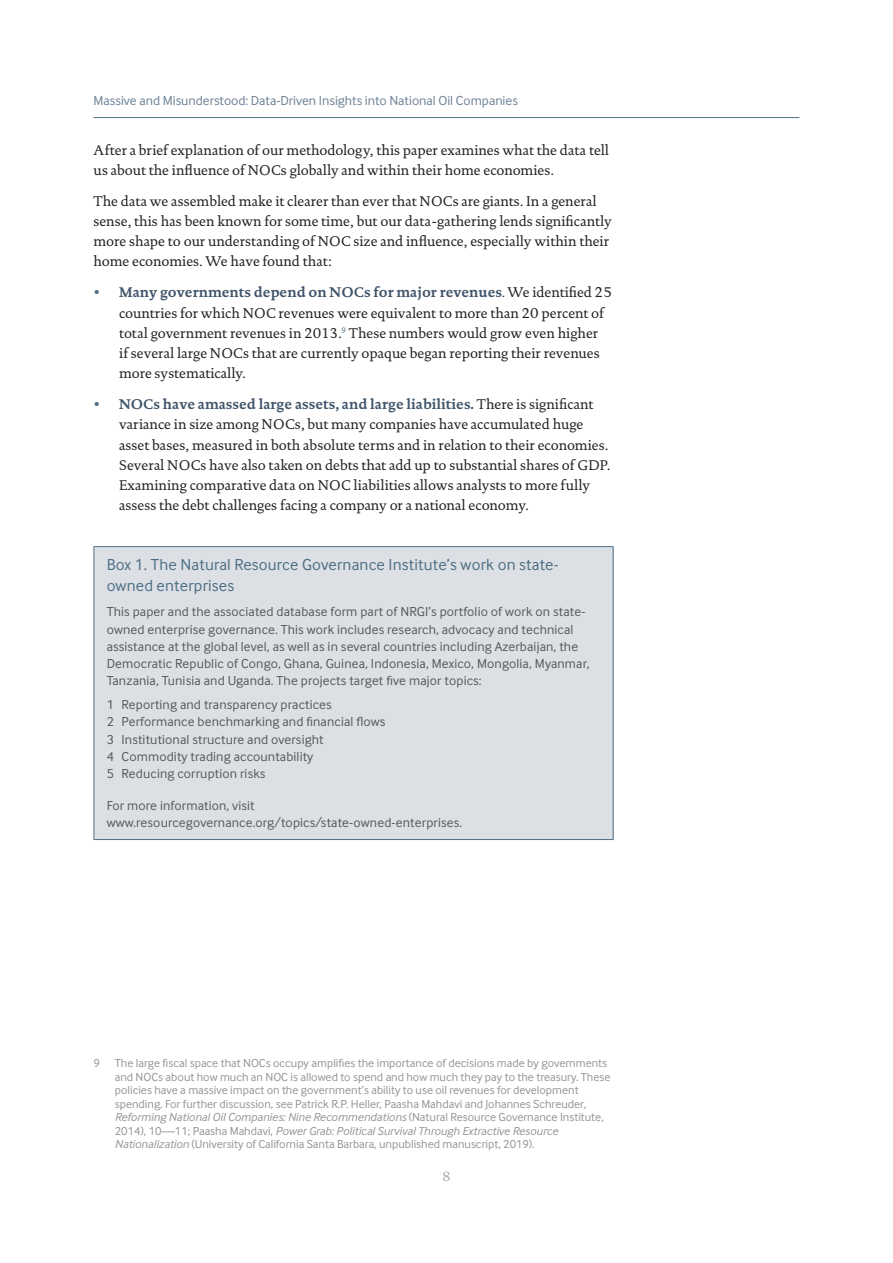
<style>
.page{position:relative;width:893px;height:1263px;background:#fff}
.page>*{position:absolute;margin:0;border:0;box-sizing:border-box;transform-origin:0 0}
.t1{font:16.5px/20.2px "Inter Face";letter-spacing:.01em;color:#4f6f85}
.t2{font:14.25px/20.2px "DTL Documenta T";color:#231f20}
.t3{font:13.5px/17.2px "Inter Face";letter-spacing:.01em;color:#57585a}
.t4{font:13.5px "Inter Face";color:#6d8297}
.t5{font:13.5px "DTL Documenta T";color:#a8a9ad}
.t6{font:12px/13.5px "Inter Face";color:#939598}
.s1{font-weight:700;color:#4f6f85}
.s2{font-weight:700;color:#405469}
.s3{font-style:italic}
</style>
<div class="page">
<hr style="left:94px;top:117px;width:705px;height:1px;background:#4f6f85">
<div style="left:94px;top:547px;width:519px;height:292px;background:#dce0e5"></div>
<hr style="left:94px;top:546px;width:519px;height:1px;background:#4f6f85">
<hr style="left:94px;top:547px;width:1px;height:292px;background:#4f6f85">
<hr style="left:613px;top:547px;width:1px;height:292px;background:#4f6f85">
<hr style="left:94px;top:839px;width:519px;height:1px;background:#4f6f85">
<p class="t4" style="left:94px;top:93px;width:426px">Massive and Misunderstood: Data-Driven Insights into National Oil Companies</p>
<p class="t2" style="left:94px;top:140px;width:517px">After a brief explanation of our methodology, this paper examines what the data tell us about the influence of NOCs globally and within their home economies.</p>
<p class="t2" style="left:94px;top:191px;width:520px">The data we assembled make it clearer than ever that NOCs are giants. In a general sense, this has been known for some time, but our data-gathering lends significantly more shape to our understanding of NOC size and influence, especially within their home economies. We have found that:</p>
<p class="t2" style="left:119px;top:282px;width:494px;text-indent:-26px"><span class="s1">•</span> <span class="s2">Many governments depend on NOCs for major revenues</span><span class="s3">.</span> We identified 25 countries for which NOC revenues were equivalent to more than 20 percent of total government revenues in 2013.<sup>9</sup> These numbers would grow even higher<br>if several large NOCs that are currently opaque began reporting their revenues more systematically.</p>
<p class="t2" style="left:119px;top:394px;width:493px;text-indent:-26px"><span class="s1">•</span> <span class="s2">NOCs have amassed large assets, and large liabilities.</span> There is significant variance in size among NOCs, but many companies have accumulated huge asset bases, measured in both absolute terms and in relation to their economies.<br>Several NOCs have also taken on debts that add up to substantial shares of GDP.<br>Examining comparative data on NOC liabilities allows analysts to more fully assess the debt challenges facing a company or a national economy.</p>
<p class="t1" style="left:107px;top:555px;width:454px">Box 1. The Natural Resource Governance Institute’s work on state&shy;owned enterprises</p>
<p class="t3" style="left:107px;top:603px;width:484px">This paper and the associated database form part of NRGI’s portfolio of work on state&shy;owned enterprise governance. This work includes research, advocacy and technical assistance at the global level, as well as in several countries including Azerbaijan, the Democratic Republic of Congo, Ghana, Guinea, Indonesia, Mexico, Mongolia, Myanmar, Tanzania, Tunisia and Uganda. The projects target five major topics:</p>
<p class="t3" style="left:107px;top:696px;width:280px">1 Reporting and transparency practices<br>2 Performance benchmarking and financial flows 3 Institutional structure and oversight<br>4 Commodity trading accountability<br>5 Reducing corruption risks</p>
<p class="t3" style="left:107px;top:796px;width:357px">For more information, visit www.resourcegovernance.org/topics/state-owned-enterprises.</p>
<p class="t6" style="left:115px;top:1056px;width:497px;text-indent:-21px">9 The large fiscal space that NOCs occupy amplifies the importance of decisions made by governments and NOCs about how much an NOC is allowed to spend and how much they pay to the treasury. These policies have a massive impact on the government’s ability to use oil revenues for development spending. For further discussion, see Patrick R.P. Heller, Paasha Mahdavi and Johannes Schreuder, <span class="s3">Reforming National Oil Companies: Nine Recommendations</span> (Natural Resource Governance Institute, 2014), 10—11; Paasha Mahdavi, <span class="s3">Power Grab: Political Survival Through Extractive Resource Nationalization</span> (University of California Santa Barbara, unpublished manuscript, 2019).</p>
<p class="t5" style="left:442px;top:1168px;width:10px">8</p>
</div>
